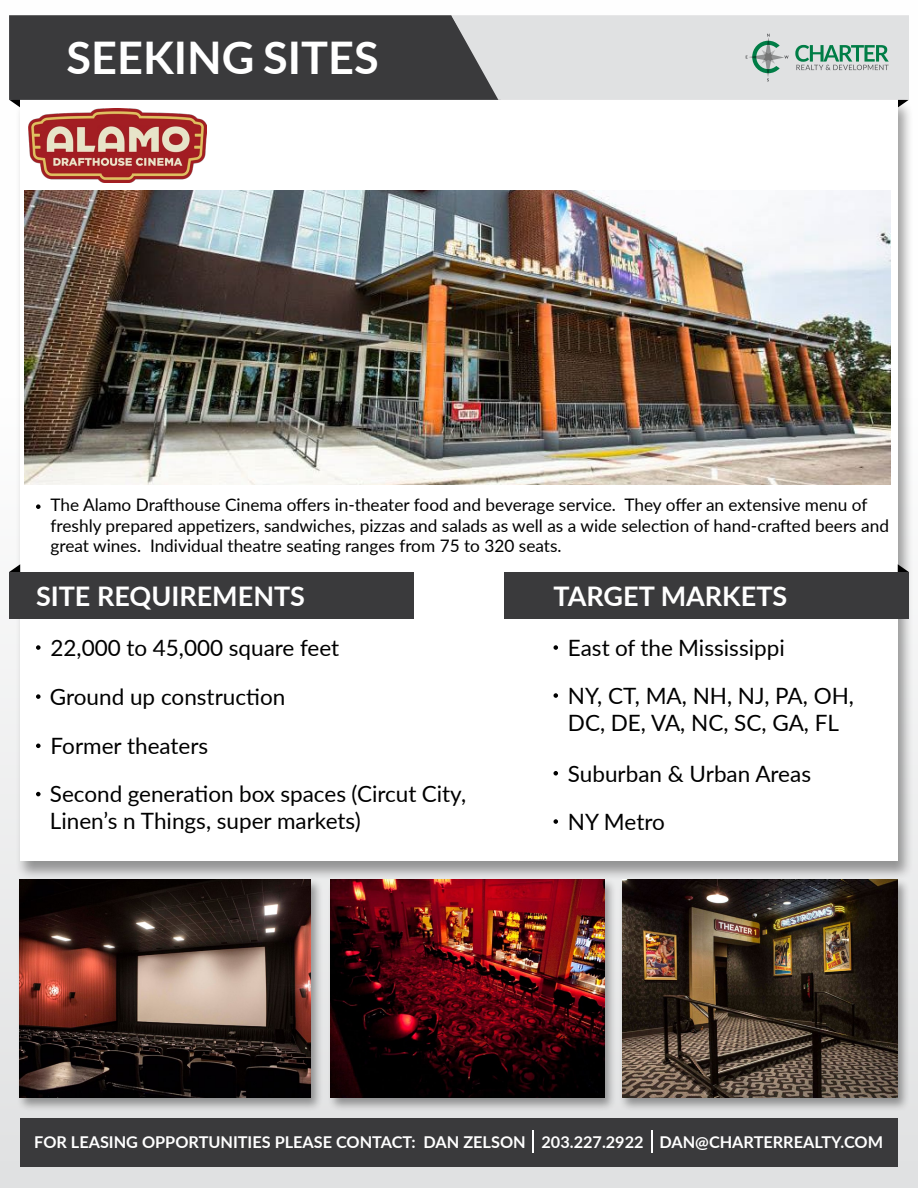
<style>
.page{position:relative;width:918px;height:1188px;background:#fff}
.page>*{position:absolute;margin:0;border:0;box-sizing:border-box;transform-origin:0 0}
.t1{font:700 45px "Lato";color:#fff}
.t2{font:700 27px "Lato";color:#fff}
.t3{font:22.5px/48px "Lato";color:#000}
.t4{font:17.25px/20.7px "Lato";color:#000}
.t5{font:700 16.35px "Lato";color:#fff}
</style>
<div class="page">
<div style="left:0;top:0;width:918px;height:1188px;background:linear-gradient(to bottom,#fff,#e2e3e4)"></div>
<div style="left:20px;top:1118px;width:878px;height:48px;background:#3a3a3c"></div>
<hr style="left:532px;top:1130px;width:2px;height:22px;background:#fff">
<hr style="left:651px;top:1130px;width:2px;height:22px;background:#fff">
<div style="left:15px;top:100px;width:898px;height:781px;background:#000;opacity:.38"></div>
<div style="left:20px;top:99px;width:878px;height:761px;background:#fff"></div>
<svg style="left:9px;top:564px;width:11px;height:8px"></svg>
<div style="left:9px;top:572px;width:405px;height:47px;background:#3a3a3c"></div>
<svg style="left:554px;top:645px;width:4px;height:5px"></svg>
<svg style="left:554px;top:693px;width:4px;height:5px"></svg>
<svg style="left:554px;top:771px;width:4px;height:5px"></svg>
<svg style="left:554px;top:819px;width:4px;height:5px"></svg>
<svg style="left:36px;top:694px;width:5px;height:5px"></svg>
<svg style="left:36px;top:792px;width:5px;height:4px"></svg>
<svg style="left:36px;top:645px;width:5px;height:5px"></svg>
<svg style="left:36px;top:504px;width:5px;height:5px"></svg>
<svg style="left:36px;top:744px;width:5px;height:4px"></svg>
<svg style="left:898px;top:564px;width:11px;height:8px"></svg>
<div style="left:505px;top:572px;width:404px;height:47px;background:#3a3a3c"></div>
<svg style="left:9px;top:15px;width:900px;height:92px;background:#8f9091"></svg>
<img style="left:25px;top:191px;width:866px;height:293px">
<div style="left:16px;top:878px;width:307px;height:234px;background:#000;opacity:.38"></div>
<img style="left:20px;top:880px;width:290px;height:218px">
<div style="left:619px;top:878px;width:292px;height:234px;background:#000;opacity:.38"></div>
<img style="left:622px;top:880px;width:276px;height:218px">
<div style="left:327px;top:878px;width:290px;height:234px;background:#000;opacity:.38"></div>
<img style="left:331px;top:880px;width:273px;height:217px">
<img style="left:29px;top:109px;width:178px;height:73px">
<h1 class="t1" style="left:67px;top:25px;width:314px">SEEKING SITES</h1>
<p class="t4" style="left:51px;top:494px;width:840px">The Alamo Drafthouse Cinema offers in-theater food and beverage service. They offer an extensive menu of freshly prepared appetizers, sandwiches, pizzas and salads as well as a wide selection of hand-crafted beers and great wines. Individual theatre seating ranges from 75 to 320 seats.</p>
<h2 class="t2" style="left:36px;top:576px;width:271px">SITE REQUIREMENTS</h2>
<h3 class="t3" style="left:51px;top:623px;width:290px">22,000 to 45,000 square feet</h3>
<h3 class="t3" style="left:50px;top:671px;width:237px">Ground up construction</h3>
<h3 class="t3" style="left:51px;top:721px;width:159px">Former theaters</h3>
<h3 class="t3" style="left:50px;top:780px;width:418px;line-height:27px">Second generation box spaces (Circut City,<br>Linen’s n Things, super markets)</h3>
<h2 class="t2" style="left:554px;top:576px;width:235px">TARGET MARKETS</h2>
<h3 class="t3" style="left:568px;top:623px;width:288px">East of the Mississippi<br>NY, CT, MA, NH, NJ, PA, OH,</h3>
<h3 class="t3" style="left:568px;top:698px;width:273px">DC, DE, VA, NC, SC, GA, FL</h3>
<h3 class="t3" style="left:568px;top:748px;width:245px">Suburban &amp; Urban Areas<br>NY Metro</h3>
<p class="t5" style="left:34px;top:1130px;width:850px">FOR LEASING OPPORTUNITIES PLEASE CONTACT: DAN ZELSON 203.227.2922 DAN@CHARTERREALTY.COM</p>
</div>
